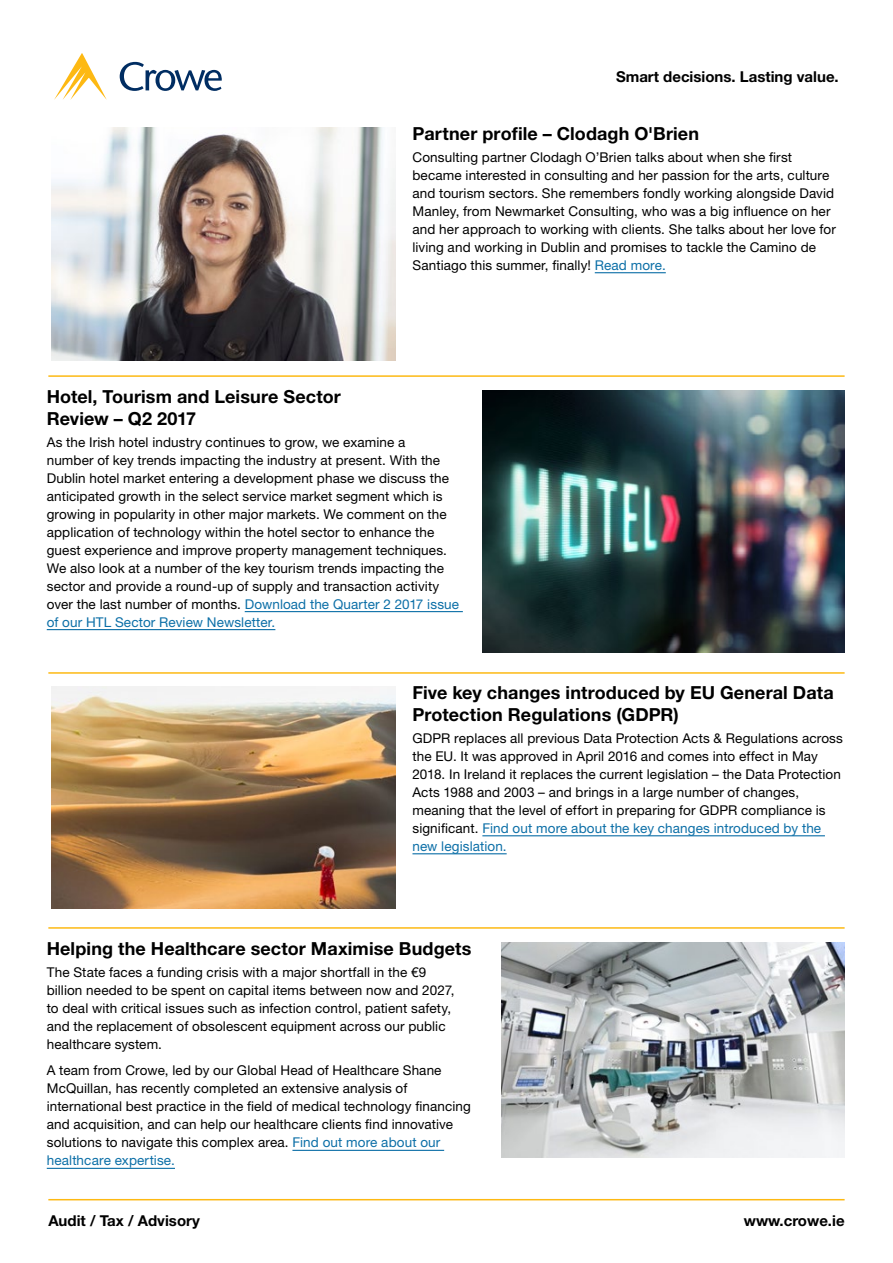
<style>
.page{position:relative;width:893px;height:1263px;background:#fff}
.page>*{position:absolute;margin:0;border:0;box-sizing:border-box;transform-origin:0 0}
.t1{font:700 18px/21.6px "Helvetica Neue LT Std";letter-spacing:.005em;color:#000}
.t2{font:700 15px "Helvetica Neue LT Std";color:#000}
.t3{font:13.5px/18px "Helvetica Neue LT Std";letter-spacing:.01em;color:#000}
.s1{color:#0c6fa7}
</style>
<div class="page">
<hr style="left:595px;top:272px;width:71px;height:1px;background:#0c6fa7">
<hr style="left:482px;top:835px;width:343px;height:1px;background:#0c6fa7">
<hr style="left:412px;top:853px;width:95px;height:1px;background:#0c6fa7">
<svg style="left:120px;top:62px;width:102px;height:29px"></svg>
<svg style="left:54px;top:53px;width:53px;height:47px"></svg>
<hr style="left:48px;top:1199px;width:797px;height:1px;background:#fdb913">
<hr style="left:48px;top:375px;width:797px;height:2px;background:#fdb913">
<hr style="left:48px;top:927px;width:797px;height:2px;background:#fdb913">
<hr style="left:48px;top:672px;width:797px;height:2px;background:#fdb913">
<img style="left:51px;top:127px;width:344px;height:233px">
<img style="left:51px;top:686px;width:344px;height:223px">
<img style="left:483px;top:390px;width:361px;height:262px">
<img style="left:502px;top:942px;width:342px;height:215px">
<hr style="left:245px;top:611px;width:218px;height:1px;background:#0c6fa7">
<hr style="left:47px;top:629px;width:228px;height:1px;background:#0c6fa7">
<hr style="left:292px;top:1150px;width:152px;height:1px;background:#0c6fa7">
<hr style="left:47px;top:1168px;width:128px;height:1px;background:#0c6fa7">
<p class="t2" style="left:616px;top:67px;width:224px">Smart decisions. Lasting value.</p>
<h1 class="t1" style="left:412px;top:122px;width:288px">Partner profile – Clodagh O'Brien</h1>
<p class="t3" style="left:412px;top:148px;width:425px">Consulting partner Clodagh O’Brien talks about when she first became interested in consulting and her passion for the arts, culture and tourism sectors. She remembers fondly working alongside David Manley, from Newmarket Consulting, who was a big influence on her and her approach to working with clients. She talks about her love for living and working in Dublin and promises to tackle the Camino de Santiago this summer, finally! <span class="s1">Read more.</span></p>
<h1 class="t1" style="left:47px;top:386px;width:295px">Hotel, Tourism and Leisure Sector<br>Review – Q2 2017</h1>
<p class="t3" style="left:47px;top:433px;width:414px">As the Irish hotel industry continues to grow, we examine a<br>number of key trends impacting the industry at present. With the Dublin hotel market entering a development phase we discuss the anticipated growth in the select service market segment which is growing in popularity in other major markets. We comment on the application of technology within the hotel sector to enhance the guest experience and improve property management techniques.<br>We also look at a number of the key tourism trends impacting the sector and provide a round-up of supply and transaction activity over the last number of months. <span class="s1">Download the Quarter 2 2017 issue of our HTL Sector Review Newsletter.</span></p>
<h1 class="t1" style="left:412px;top:682px;width:423px">Five key changes introduced by EU General Data<br>Protection Regulations (GDPR)</h1>
<p class="t3" style="left:412px;top:729px;width:432px">GDPR replaces all previous Data Protection Acts &amp; Regulations across the EU. It was approved in April 2016 and comes into effect in May 2018. In Ireland it replaces the current legislation – the Data Protection Acts 1988 and 2003 – and brings in a large number of changes, meaning that the level of effort in preparing for GDPR compliance is significant. <span class="s1">Find out more about the key changes introduced by the new legislation.</span></p>
<h1 class="t1" style="left:47px;top:937px;width:426px">Helping the Healthcare sector Maximise Budgets</h1>
<p class="t3" style="left:47px;top:963px;width:409px">The State faces a funding crisis with a major shortfall in the €9 billion needed to be spent on capital items between now and 2027, to deal with critical issues such as infection control, patient safety, and the replacement of obsolescent equipment across our public healthcare system.</p>
<p class="t3" style="left:47px;top:1061px;width:426px">A team from Crowe, led by our Global Head of Healthcare Shane McQuillan, has recently completed an extensive analysis of international best practice in the field of medical technology financing and acquisition, and can help our healthcare clients find innovative solutions to navigate this complex area. <span class="s1">Find out more about our healthcare expertise.</span></p>
<p class="t2" style="left:48px;top:1212px;width:153px">Audit / Tax / Advisory</p>
<p class="t2" style="left:744px;top:1212px;width:102px">www.crowe.ie</p>
</div>
